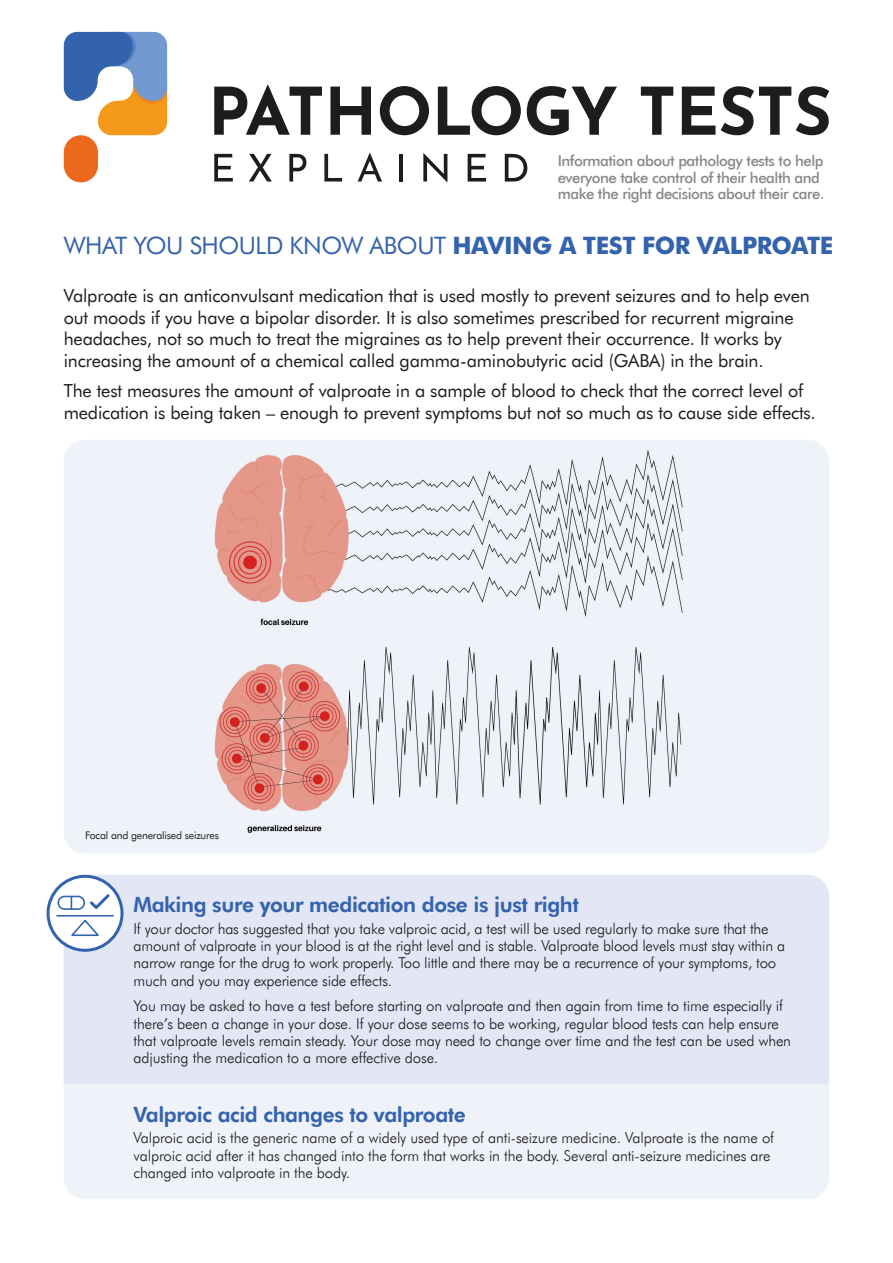
<style>
.page{position:relative;width:893px;height:1263px;background:#fff}
.page>*{position:absolute;margin:0;border:0;box-sizing:border-box;transform-origin:0 0}
.t1{font:800 24px "Futura BT";letter-spacing:-.02em;color:#3463ad}
.t2{font:700 21px "Futura BT";letter-spacing:-.02em;color:#3463ad}
.t3{font:18px/21.6px "Futura BT";letter-spacing:-.01em;color:#1d1d1b}
.t4{font:300 15px/17.2px "Futura BT";letter-spacing:-.01em;color:#1d1d1b}
.t5{font:500 15px/16.5px "Futura BT";letter-spacing:-.03em;color:#878787}
.t6{font:10.5px "Futura BT";letter-spacing:-.02em;color:#1d1d1b}
.s1{font-weight:400}
</style>
<div class="page">
<div style="left:64px;top:1084px;width:765px;height:115px;background:#f0f2fa"></div>
<div style="left:64px;top:875px;width:765px;height:209px;background:#e3e6f5"></div>
<svg style="left:214px;top:154px;width:19px;height:28px"></svg>
<svg style="left:249px;top:154px;width:23px;height:28px"></svg>
<svg style="left:289px;top:154px;width:17px;height:28px"></svg>
<svg style="left:324px;top:154px;width:18px;height:28px"></svg>
<svg style="left:358px;top:153px;width:24px;height:29px"></svg>
<hr style="left:399px;top:154px;width:4px;height:28px;background:#1d1d1b">
<svg style="left:423px;top:153px;width:24px;height:29px"></svg>
<svg style="left:468px;top:154px;width:18px;height:28px"></svg>
<svg style="left:505px;top:154px;width:22px;height:28px"></svg>
<svg style="left:214px;top:85px;width:108px;height:50px"></svg>
<svg style="left:330px;top:87px;width:41px;height:48px"></svg>
<svg style="left:380px;top:86px;width:49px;height:49px"></svg>
<svg style="left:438px;top:86px;width:83px;height:49px"></svg>
<svg style="left:527px;top:86px;width:90px;height:49px"></svg>
<svg style="left:641px;top:87px;width:32px;height:48px"></svg>
<svg style="left:682px;top:86px;width:147px;height:49px"></svg>
<svg style="left:64px;top:32px;width:103px;height:150px"></svg>
<div style="left:64px;top:440px;width:765px;height:413px;background:#f0f2fa;border-radius:21px"></div>
<img style="left:214px;top:450px;width:469px;height:383px">
<div style="left:48px;top:876px;width:74px;height:74px;background:#fff;border-radius:50%"></div>
<div style="left:47px;top:875px;width:77px;height:77px;border:3px solid #3463ad;border-radius:50%"></div>
<div style="left:57px;top:896px;width:28px;height:14px;border:2px solid #3463ad;border-radius:6px"></div>
<svg style="left:71px;top:897px;width:1px;height:12px"></svg>
<hr style="left:57px;top:915px;width:56px;height:1px;background:#3463ad">
<svg style="left:71px;top:919px;width:28px;height:18px"></svg>
<svg style="left:90px;top:894px;width:20px;height:15px"></svg>
<p class="t5" style="left:558px;top:152px;width:268px">Information about pathology tests to help everyone take control of their health and make the right decisions about their care.</p>
<p class="t1" style="left:64px;top:230px;width:771px"><span class="s1">WHAT YOU SHOULD KNOW ABOUT</span> HAVING A TEST FOR VALPROATE</p>
<p class="t3" style="left:64px;top:285px;width:748px">Valproate is an anticonvulsant medication that is used mostly to prevent seizures and to help even out moods if you have a bipolar disorder. It is also sometimes prescribed for recurrent migraine headaches, not so much to treat the migraines as to help prevent their occurrence. It works by increasing the amount of a chemical called gamma-aminobutyric acid (GABA) in the brain.</p>
<p class="t3" style="left:64px;top:380px;width:754px">The test measures the amount of valproate in a sample of blood to check that the correct level of medication is being taken – enough to prevent symptoms but not so much as to cause side effects.</p>
<p class="t6" style="left:85px;top:828px;width:136px">Focal and generalised seizures</p>
<p class="t2" style="left:134px;top:891px;width:447px">Making sure your medication dose is just right</p>
<p class="t4" style="left:134px;top:920px;width:653px">If your doctor has suggested that you take valproic acid, a test will be used regularly to make sure that the amount of valproate in your blood is at the right level and is stable. Valproate blood levels must stay within a narrow range for the drug to work properly. Too little and there may be a recurrence of your symptoms, too much and you may experience side effects.</p>
<p class="t4" style="left:134px;top:997px;width:659px">You may be asked to have a test before starting on valproate and then again from time to time especially if there’s been a change in your dose. If your dose seems to be working, regular blood tests can help ensure that valproate levels remain steady. Your dose may need to change over time and the test can be used when adjusting the medication to a more effective dose.</p>
<p class="t2" style="left:134px;top:1101px;width:334px">Valproic acid changes to valproate</p>
<p class="t4" style="left:134px;top:1129px;width:642px">Valproic acid is the generic name of a widely used type of anti-seizure medicine. Valproate is the name of valproic acid after it has changed into the form that works in the body. Several anti-seizure medicines are changed into valproate in the body.</p>
</div>
